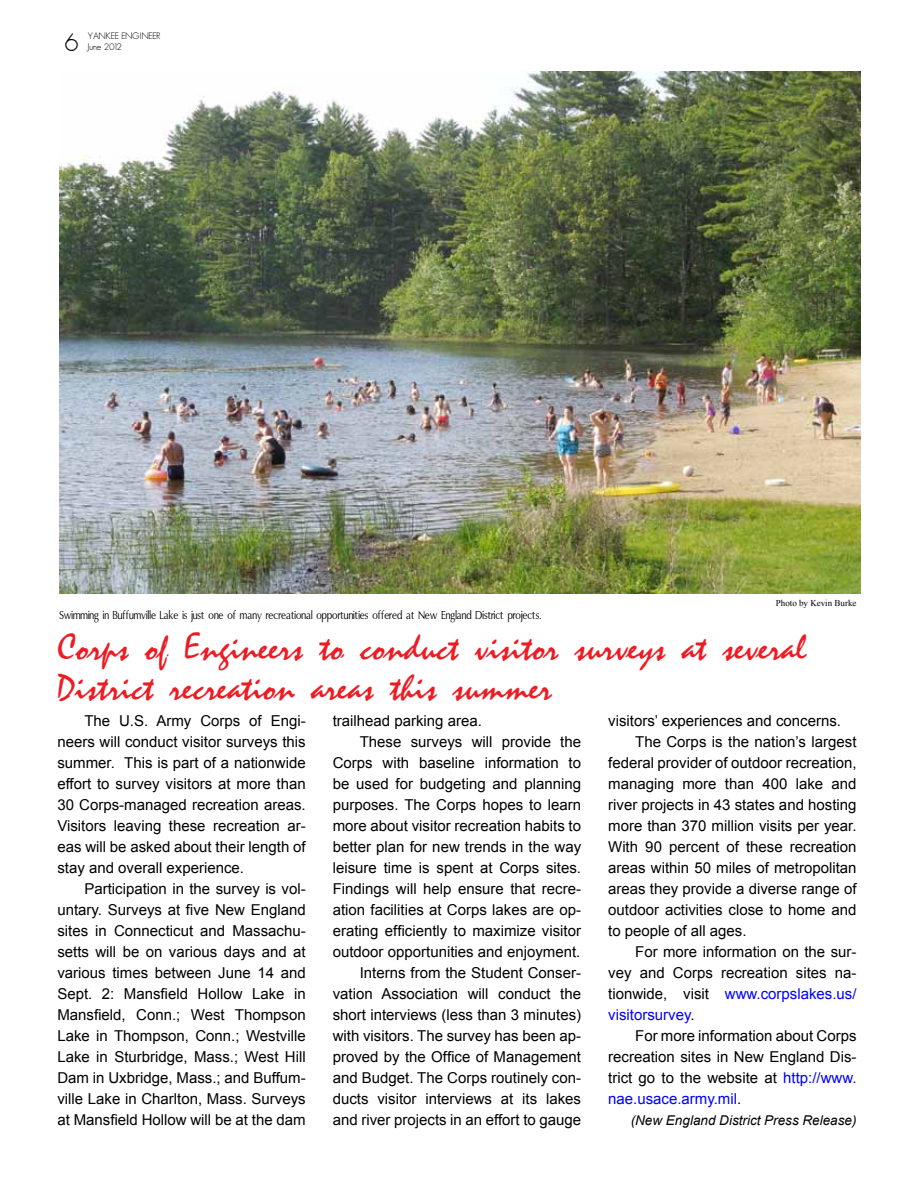
<style>
.page{position:relative;width:918px;height:1188px;background:#fff}
.page>*{position:absolute;margin:0;border:0;box-sizing:border-box;transform-origin:0 0}
.t1{font:33px/39.6px "Mistral AV";color:#ed1c24}
.t2{font:300 24px "Futura";color:#000}
.t3{font:15px/21px "Arial";color:#000;text-align:justify}
.t4{font:15px "Arial";color:#00f}
.t5{font:13.5px "Oxford Th";color:#000}
.t6{font:italic 13.5px "Arial";color:#000}
.t7{font:300 9px/10.8px "Futura";color:#000}
.t8{font:9px "Times New Roman";color:#000}
.s1{color:#000}
.s2{color:#00f}
</style>
<div class="page">
<img style="left:59px;top:71px;width:802px;height:523px">
<h2 class="t2" style="left:64px;top:27px;width:16px">6</h2>
<p class="t7" style="left:88px;top:31px;width:74px">YANKEE ENGINEER<br>June 2012</p>
<p class="t5" style="left:59px;top:608px;width:484px">Swimming in Buffumville Lake is just one of many recreational opportunities offered at New England District projects.</p>
<p class="t8" style="left:776px;top:597px;width:82px">Photo by Kevin Burke</p>
<h1 class="t1" style="left:57px;top:628px;width:751px">Corps of Engineers to conduct visitor surveys at several<br>District recreation areas this summer</h1>
<p class="t3" style="left:608px;top:710px;width:234px">visitors’ experiences and concerns.</p>
<p class="t3" style="left:635px;top:731px;width:223px">The Corps is the nation’s largest</p>
<p class="t3" style="left:608px;top:752px;width:250px">federal provider of outdoor recreation,</p>
<p class="t3" style="left:608px;top:773px;width:250px">managing more than 400 lake and</p>
<p class="t3" style="left:608px;top:794px;width:250px">river projects in 43 states and hosting</p>
<p class="t3" style="left:608px;top:815px;width:250px">more than 370 million visits per year.</p>
<p class="t3" style="left:608px;top:836px;width:250px">With 90 percent of these recreation</p>
<p class="t3" style="left:608px;top:857px;width:250px">areas within 50 miles of metropolitan</p>
<p class="t3" style="left:608px;top:878px;width:250px">areas they provide a diverse range of</p>
<p class="t3" style="left:608px;top:899px;width:250px">outdoor activities close to home and</p>
<p class="t3" style="left:608px;top:920px;width:140px">to people of all ages.</p>
<p class="t3" style="left:635px;top:941px;width:223px">For more information on the sur-</p>
<p class="t3" style="left:608px;top:962px;width:250px">vey and Corps recreation sites na-</p>
<p class="t4" style="left:608px;top:983px;width:250px"><span class="s1">tionwide, visit</span> www.corpslakes.us/</p>
<p class="t4" style="left:608px;top:1004px;width:88px">visitorsurvey<span class="s1">.</span></p>
<p class="t3" style="left:635px;top:1025px;width:223px">For more information about Corps</p>
<p class="t3" style="left:608px;top:1046px;width:250px">recreation sites in New England Dis-</p>
<p class="t3" style="left:608px;top:1067px;width:250px">trict go to the website at <span class="s2">http://www.</span></p>
<p class="t4" style="left:608px;top:1088px;width:135px">nae.usace.army.mil<span class="s1">.</span></p>
<p class="t6" style="left:631px;top:1111px;width:227px">(New England District Press Release)</p>
<p class="t3" style="left:57px;top:710px;width:250px;text-indent:27px">The U.S. Army Corps of Engi&shy;neers will conduct visitor surveys this summer. This is part of a nationwide effort to survey visitors at more than 30 Corps-managed recreation areas.<br>Visitors leaving these recreation ar&shy;eas will be asked about their length of stay and overall experience.</p>
<p class="t3" style="left:57px;top:878px;width:250px;text-indent:27px">Participation in the survey is vol&shy;untary. Surveys at five New England sites in Connecticut and Massachu&shy;setts will be on various days and at various times between June 14 and Sept. 2: Mansfield Hollow Lake in Mansfield, Conn.; West Thompson Lake in Thompson, Conn.; Westville Lake in Sturbridge, Mass.; West Hill Dam in Uxbridge, Mass.; and Buffum&shy;ville Lake in Charlton, Mass. Surveys at Mansfield Hollow will be at the dam</p>
<p class="t3" style="left:333px;top:710px;width:151px">trailhead parking area.</p>
<p class="t3" style="left:360px;top:731px;width:223px">These surveys will provide the</p>
<p class="t3" style="left:333px;top:752px;width:250px">Corps with baseline information to</p>
<p class="t3" style="left:333px;top:773px;width:250px">be used for budgeting and planning</p>
<p class="t3" style="left:333px;top:794px;width:250px">purposes. The Corps hopes to learn</p>
<p class="t3" style="left:333px;top:815px;width:250px">more about visitor recreation habits to</p>
<p class="t3" style="left:333px;top:836px;width:250px">better plan for new trends in the way</p>
<p class="t3" style="left:333px;top:857px;width:250px">leisure time is spent at Corps sites.</p>
<p class="t3" style="left:333px;top:878px;width:250px">Findings will help ensure that recre-</p>
<p class="t3" style="left:333px;top:899px;width:250px">ation facilities at Corps lakes are op-</p>
<p class="t3" style="left:333px;top:920px;width:250px">erating efficiently to maximize visitor</p>
<p class="t3" style="left:333px;top:941px;width:249px">outdoor opportunities and enjoyment.</p>
<p class="t3" style="left:360px;top:962px;width:223px">Interns from the Student Conser-</p>
<p class="t3" style="left:333px;top:983px;width:250px">vation Association will conduct the</p>
<p class="t3" style="left:333px;top:1004px;width:250px">short interviews (less than 3 minutes)</p>
<p class="t3" style="left:333px;top:1025px;width:250px">with visitors. The survey has been ap-</p>
<p class="t3" style="left:333px;top:1046px;width:250px">proved by the Office of Management</p>
<p class="t3" style="left:333px;top:1067px;width:250px">and Budget. The Corps routinely con-</p>
<p class="t3" style="left:333px;top:1088px;width:250px">ducts visitor interviews at its lakes</p>
<p class="t3" style="left:333px;top:1109px;width:250px">and river projects in an effort to gauge</p>
</div>
